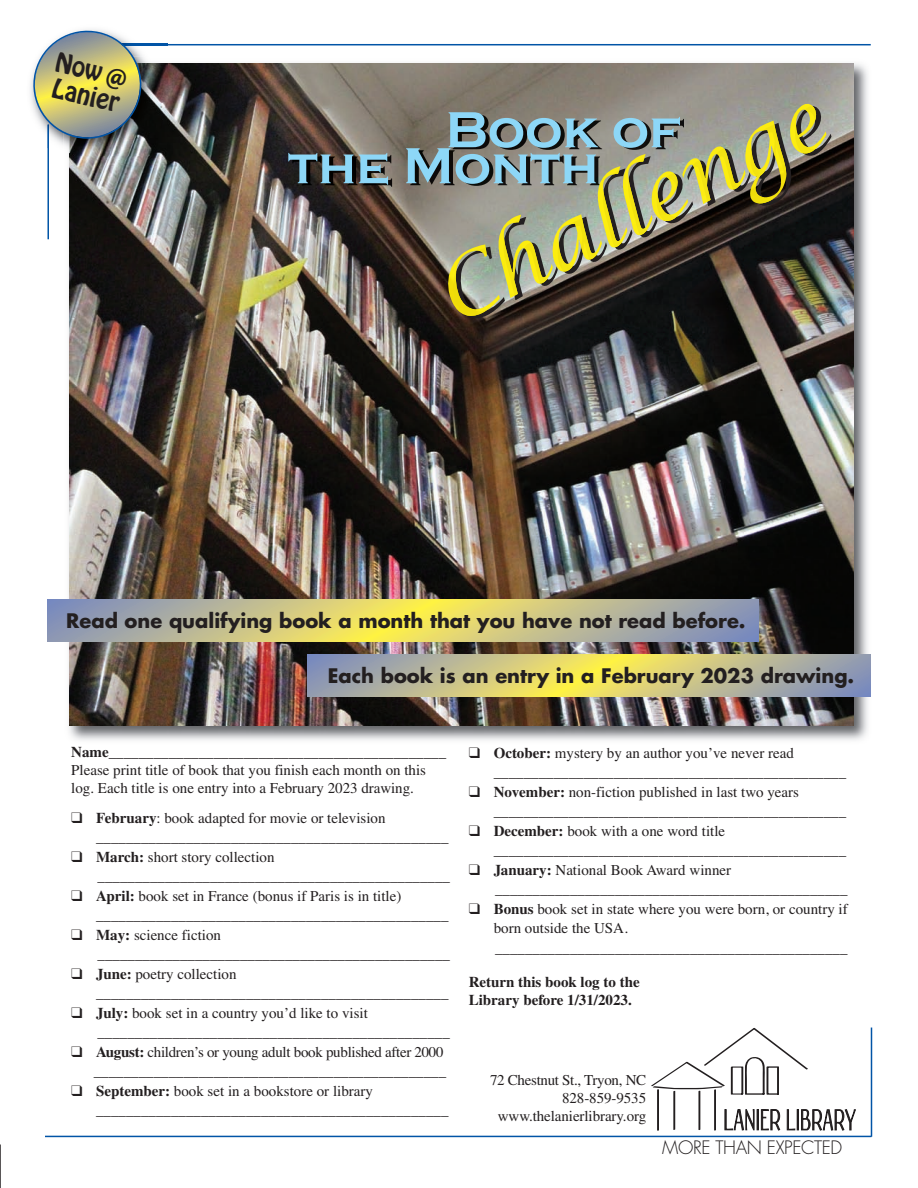
<style>
.page{position:relative;width:918px;height:1188px;background:#fff}
.page>*{position:absolute;margin:0;border:0;box-sizing:border-box;transform-origin:0 0}
.t1{font:italic 82.5px "Lucida Calligraphy";color:#231f20}
.t2{font:700 52.5px "Copperplate Gothic";color:#8dd7f7}
.t3{font:24px/25.5px "Hobo Std";color:#231f20}
.t4{font:700 19.5px "Futura";color:#231f20}
.t5{font:300 18px "Futura";letter-spacing:-.02em;color:#231f20}
.t6{font:15px/19.5px "Times Roman TT";color:#231f20}
.t7{font:15px/18px "Times";color:#231f20;text-align:right}
.t8{font:15px/19.5px "Times Roman TT";letter-spacing:-.02em;color:#231f20;text-align:right}
.t9{font:700 15px/18px "Times";color:#231f20}
.s1{font-family:"Times";font-weight:700}
</style>
<div class="page">
<img style="left:63px;top:63px;width:808px;height:677px">
<img style="left:70px;top:63px;width:784px;height:662px">
<hr style="left:47px;top:124px;width:2px;height:115px;background:#0154a6">
<hr style="left:871px;top:1028px;width:1px;height:109px;background:#0154a6">
<hr style="left:657px;top:1089px;width:2px;height:42px;background:#231f20">
<hr style="left:673px;top:1091px;width:2px;height:39px;background:#231f20">
<hr style="left:698px;top:1090px;width:2px;height:40px;background:#231f20">
<hr style="left:714px;top:1089px;width:2px;height:42px;background:#231f20">
<svg style="left:651px;top:1028px;width:157px;height:67px"></svg>
<svg style="left:724px;top:1109px;width:56px;height:22px"></svg>
<svg style="left:787px;top:1109px;width:69px;height:22px"></svg>
<hr style="left:111px;top:44px;width:760px;height:1px;background:#0154a6">
<hr style="left:45px;top:1136px;width:827px;height:1px;background:#0154a6">
<hr style="left:0;top:1144px;width:1px;height:44px;background:#231f20">
<img style="left:292px;top:150px;width:156px;height:37px">
<img style="left:448px;top:104px;width:378px;height:212px">
<img style="left:453px;top:106px;width:363px;height:210px">
<img style="left:70px;top:63px;width:98px;height:93px">
<svg style="left:30px;top:29px;width:117px;height:115px"></svg>
<svg style="left:47px;top:600px;width:711px;height:41px;background:#bfbc8d"></svg>
<svg style="left:307px;top:655px;width:564px;height:41px;background:#c1bd8c"></svg>
<h3 class="t3" style="left:59px;top:52px;width:74px;rotate:13deg">Now @<br>Lanier</h3>
<h1 class="t1" style="left:425px;top:259px;width:423px;rotate:-26deg">Challenge</h1>
<h2 class="t2" style="left:445px;top:98px;width:237px">Book of</h2>
<h2 class="t2" style="left:288px;top:134px;width:312px">the Month</h2>
<h3 class="t4" style="left:66px;top:612px;width:681px">Read one qualifying book a month that you have not read before.</h3>
<h3 class="t4" style="left:328px;top:667px;width:528px">Each book is an entry in a February 2023 drawing.</h3>
<p class="t9" style="left:71px;top:744px;width:376px">Name_____________________________________________</p>
<p class="t7" style="left:71px;top:762px;width:356px;text-align:left">Please print title of book that you finish each month on this log. Each title is one entry into a February 2023 drawing.</p>
<p class="t6" style="left:96px;top:808px;width:354px;text-indent:-25px">❑ <span class="s1">February</span>: book adapted for movie or television _______________________________________________</p>
<p class="t6" style="left:98px;top:847px;width:354px;text-indent:-26px">❑ <span class="s1">March:</span> short story collection _______________________________________________</p>
<p class="t6" style="left:96px;top:886px;width:354px;text-indent:-25px">❑ <span class="s1">April:</span> book set in France (bonus if Paris is in title) _______________________________________________</p>
<p class="t6" style="left:98px;top:925px;width:354px;text-indent:-26px">❑ <span class="s1">May:</span> science fiction _______________________________________________</p>
<p class="t6" style="left:96px;top:964px;width:354px;text-indent:-25px">❑ <span class="s1">June:</span> poetry collection _______________________________________________</p>
<p class="t6" style="left:97px;top:1003px;width:354px;text-indent:-26px">❑ <span class="s1">July:</span> book set in a country you’d like to visit _______________________________________________</p>
<p class="t8" style="left:71px;top:1042px;width:376px">❑ <span class="s1">August:</span> children’s or young adult book published after 2000 _______________________________________________</p>
<p class="t6" style="left:96px;top:1081px;width:354px;text-indent:-25px">❑ <span class="s1">September:</span> book set in a bookstore or library _______________________________________________</p>
<p class="t6" style="left:494px;top:743px;width:354px;text-indent:-25px">❑ <span class="s1">October:</span> mystery by an author you’ve never read _______________________________________________</p>
<p class="t6" style="left:494px;top:782px;width:354px;text-indent:-25px">❑ <span class="s1">November:</span> non-fiction published in last two years _______________________________________________</p>
<p class="t6" style="left:494px;top:821px;width:354px;text-indent:-25px">❑ <span class="s1">December:</span> book with a one word title _______________________________________________</p>
<p class="t6" style="left:495px;top:860px;width:354px;text-indent:-26px">❑ <span class="s1">January:</span> National Book Award winner _______________________________________________</p>
<p class="t6" style="left:494px;top:899px;width:356px;text-indent:-25px">❑ <span class="s1">Bonus</span> book set in state where you were born, or country if born outside the USA. _______________________________________________</p>
<p class="t9" style="left:469px;top:975px;width:172px">Return this book log to the<br>Library before 1/31/2023.</p>
<p class="t7" style="left:490px;top:1073px;width:158px">72 Chestnut St., Tryon, NC<br>828-859-9535 www.thelanierlibrary.org</p>
<p class="t5" style="left:662px;top:1139px;width:181px">MORE THAN EXPECTED</p>
</div>
